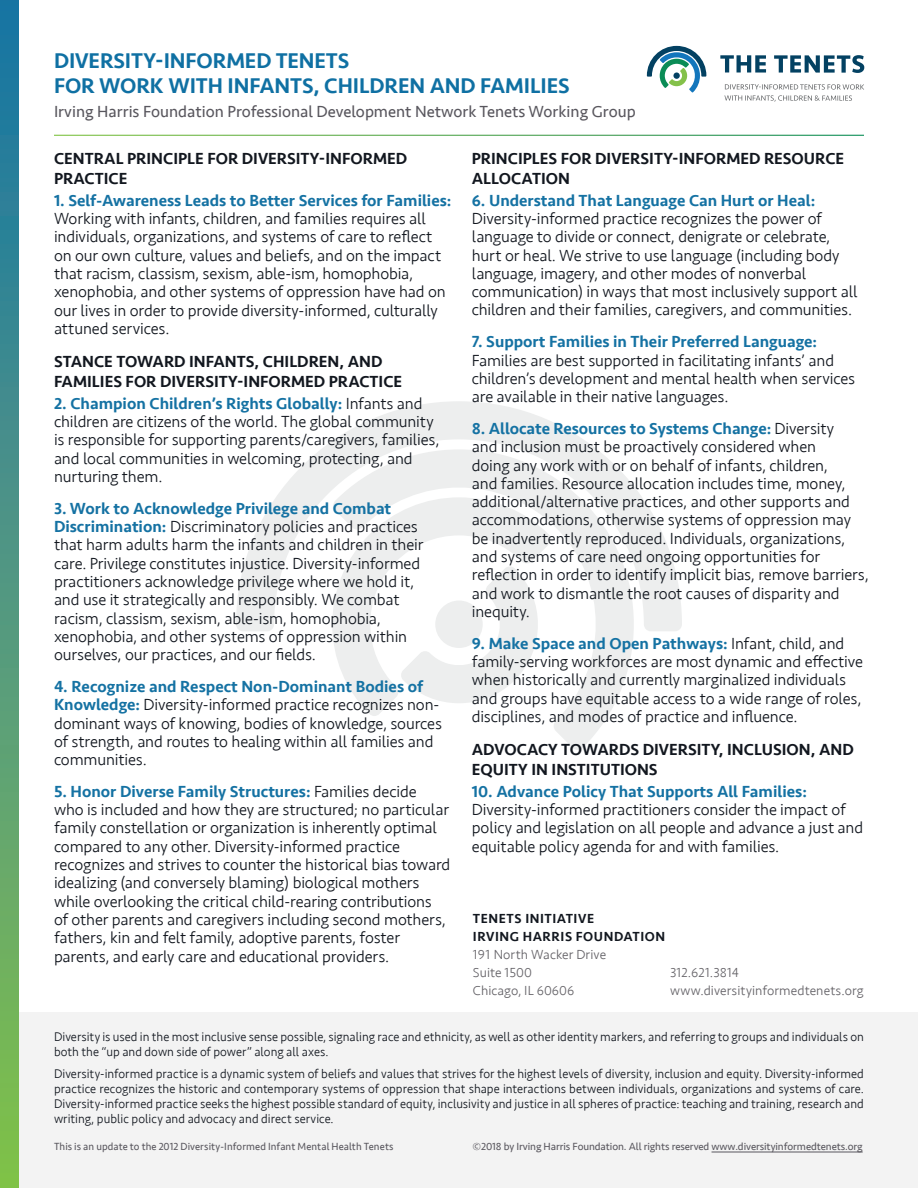
<style>
.page{position:relative;width:918px;height:1188px;background:#fff}
.page>*{position:absolute;margin:0;border:0;box-sizing:border-box;transform-origin:0 0}
.t1{font:500 21.9px/24.9px "Seravek";letter-spacing:-.005em;color:#0f70a3}
.t2{font:300 16.5px/18.3px "Seravek";letter-spacing:-.01em;color:#12171f}
.t3{font:500 16.5px/19.8px "Seravek";color:#12171f}
.t4{font:500 16.5px "Seravek";color:#1572a3}
.t5{font:16.5px "Seravek";color:#59575e}
.t6{font:300 13.5px/18.1px "Seravek";letter-spacing:.005em;color:#646267}
.t7{font:500 13.5px/18.1px "Seravek";letter-spacing:.04em;color:#12171f}
.t8{font:300 12.9px/15px "Seravek";color:#12171f}
.t9{font:10.65px "Seravek";letter-spacing:-.01em;color:#59575e}
.t10{font:10.65px "Seravek";letter-spacing:.01em;color:#59575e}
.s1{font-weight:500;color:#1572a3}
</style>
<div class="page">
<svg style="left:236px;top:401px;width:446px;height:230px"></svg>
<svg style="left:340px;top:440px;width:303px;height:191px;fill:#edeeee"></svg>
<svg style="left:333px;top:448px;width:302px;height:302px;fill:#edeeee"></svg>
<svg style="left:328px;top:493px;width:216px;height:138px"></svg>
<svg style="left:332px;top:497px;width:220px;height:219px;fill:#edeeee"></svg>
<svg style="left:400px;top:566px;width:146px;height:137px"></svg>
<div style="left:19px;top:1012px;width:899px;height:176px;background:#f3f3f3"></div>
<div style="left:0;top:0;width:19px;height:1188px;background:linear-gradient(to bottom,#1972aa,#85bf4f)"></div>
<hr style="left:712px;top:1152px;width:151px;height:1px;background:#59575e">
<svg style="left:724px;top:84px;width:140px;height:18px"></svg>
<svg style="left:720px;top:55px;width:46px;height:18px"></svg>
<svg style="left:774px;top:55px;width:90px;height:18px"></svg>
<svg style="left:647px;top:46px;width:59px;height:46px"></svg>
<h1 class="t1" style="left:54px;top:49px;width:517px">DIVERSITY-INFORMED TENETS<br>FOR WORK WITH INFANTS, CHILDREN AND FAMILIES</h1>
<p class="t5" style="left:54px;top:99px;width:583px">Irving Harris Foundation Professional Development Network Tenets Working Group</p>
<p class="t3" style="left:54px;top:149px;width:355px">CENTRAL PRINCIPLE FOR DIVERSITY-INFORMED<br>PRACTICE</p>
<p class="t4" style="left:54px;top:190px;width:399px">1. Self-Awareness Leads to Better Services for Families:</p>
<p class="t2" style="left:54px;top:210px;width:393px">Working with infants, children, and families requires all individuals, organizations, and systems of care to reflect on our own culture, values and beliefs, and on the impact that racism, classism, sexism, able-ism, homophobia, xenophobia, and other systems of oppression have had on our lives in order to provide diversity-informed, culturally attuned services.</p>
<p class="t3" style="left:54px;top:352px;width:350px">STANCE TOWARD INFANTS, CHILDREN, AND<br>FAMILIES FOR DIVERSITY-INFORMED PRACTICE</p>
<p class="t2" style="left:54px;top:394px;width:387px"><span class="s1">2. Champion Children’s Rights Globally:</span> Infants and children are citizens of the world. The global community is responsible for supporting parents/caregivers, families, and local communities in welcoming, protecting, and nurturing them.</p>
<p class="t2" style="left:54px;top:499px;width:371px"><span class="s1">3. Work to Acknowledge Privilege and Combat Discrimination:</span> Discriminatory policies and practices that harm adults harm the infants and children in their care. Privilege constitutes injustice. Diversity-informed practitioners acknowledge privilege where we hold it, and use it strategically and responsibly. We combat racism, classism, sexism, able-ism, homophobia, xenophobia, and other systems of oppression within ourselves, our practices, and our fields.</p>
<p class="t2" style="left:54px;top:678px;width:390px"><span class="s1">4. Recognize and Respect Non-Dominant Bodies of Knowledge:</span> Diversity-informed practice recognizes non&shy;dominant ways of knowing, bodies of knowledge, sources of strength, and routes to healing within all families and communities.</p>
<p class="t2" style="left:54px;top:783px;width:398px"><span class="s1">5. Honor Diverse Family Structures:</span> Families decide who is included and how they are structured; no particular family constellation or organization is inherently optimal compared to any other. Diversity-informed practice recognizes and strives to counter the historical bias toward idealizing (and conversely blaming) biological mothers while overlooking the critical child-rearing contributions<br>of other parents and caregivers including second mothers, fathers, kin and felt family, adoptive parents, foster parents, and early care and educational providers.</p>
<p class="t3" style="left:472px;top:149px;width:374px">PRINCIPLES FOR DIVERSITY-INFORMED RESOURCE<br>ALLOCATION</p>
<p class="t4" style="left:472px;top:190px;width:345px">6. Understand That Language Can Hurt or Heal:</p>
<p class="t2" style="left:472px;top:210px;width:388px">Diversity-informed practice recognizes the power of language to divide or connect, denigrate or celebrate, hurt or heal. We strive to use language (including body language, imagery, and other modes of nonverbal communication) in ways that most inclusively support all children and their families, caregivers, and communities.</p>
<p class="t4" style="left:472px;top:332px;width:347px">7. Support Families in Their Preferred Language:</p>
<p class="t2" style="left:472px;top:351px;width:385px">Families are best supported in facilitating infants’ and children’s development and mental health when services are available in their native languages.</p>
<p class="t2" style="left:472px;top:420px;width:398px"><span class="s1">8. Allocate Resources to Systems Change:</span> Diversity<br>and inclusion must be proactively considered when<br>doing any work with or on behalf of infants, children,<br>and families. Resource allocation includes time, money, additional/alternative practices, and other supports and accommodations, otherwise systems of oppression may be inadvertently reproduced. Individuals, organizations, and systems of care need ongoing opportunities for reflection in order to identify implicit bias, remove barriers, and work to dismantle the root causes of disparity and inequity.</p>
<p class="t2" style="left:472px;top:634px;width:393px"><span class="s1">9. Make Space and Open Pathways:</span> Infant, child, and family-serving workforces are most dynamic and effective when historically and currently marginalized individuals and groups have equitable access to a wide range of roles, disciplines, and modes of practice and influence.</p>
<p class="t3" style="left:472px;top:740px;width:383px">ADVOCACY TOWARDS DIVERSITY, INCLUSION, AND<br>EQUITY IN INSTITUTIONS</p>
<p class="t4" style="left:472px;top:781px;width:337px">10. Advance Policy That Supports All Families:</p>
<p class="t2" style="left:472px;top:801px;width:393px">Diversity-informed practitioners consider the impact of policy and legislation on all people and advance a just and equitable policy agenda for and with families.</p>
<p class="t7" style="left:473px;top:909px;width:194px">TENETS INITIATIVE<br>IRVING HARRIS FOUNDATION</p>
<p class="t6" style="left:473px;top:946px;width:135px">191 North Wacker Drive<br>Suite 1500<br>Chicago, IL 60606</p>
<p class="t6" style="left:670px;top:964px;width:195px">312.621.3814 www.diversityinformedtenets.org</p>
<p class="t8" style="left:54px;top:1030px;width:812px">Diversity is used in the most inclusive sense possible, signaling race and ethnicity, as well as other identity markers, and referring to groups and individuals on both the “up and down side of power” along all axes.</p>
<p class="t8" style="left:54px;top:1066px;width:811px;text-align:justify">Diversity-informed practice is a dynamic system of beliefs and values that strives for the highest levels of diversity, inclusion and equity. Diversity-informed practice recognizes the historic and contemporary systems of oppression that shape interactions between individuals, organizations and systems of care.<br>Diversity-informed practice seeks the highest possible standard of equity, inclusivity and justice in all spheres of practice: teaching and training, research and writing, public policy and advocacy and direct service.</p>
<p class="t10" style="left:54px;top:1138px;width:341px">This is an update to the 2012 Diversity-Informed Infant Mental Health Tenets</p>
<p class="t9" style="left:472px;top:1138px;width:392px">©2018 by Irving Harris Foundation. All rights reserved www.diversityinformedtenets.org</p>
</div>
